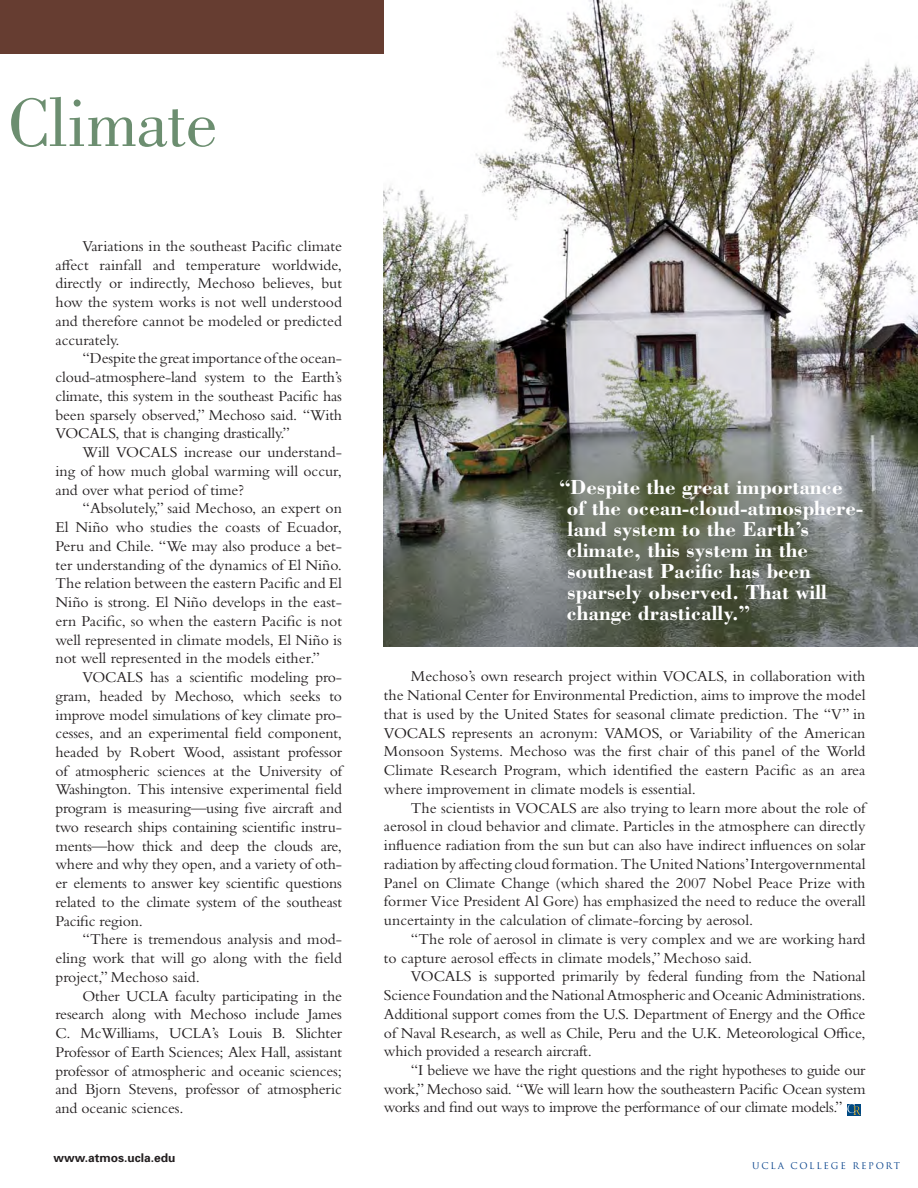
<style>
.page{position:relative;width:918px;height:1188px;background:#fff}
.page>*{position:absolute;margin:0;border:0;box-sizing:border-box;transform-origin:0 0}
.t1{font:70.5px "Bodoni";letter-spacing:-.01em;color:#6c8e70}
.t2{font:700 21px/21px "Bodoni";color:#fff}
.t3{font:15.75px/18.8px "Bembo MT Std";color:#231f20;text-align:justify}
.t4{font:700 12px "Univers";color:#231f20}
.t5{font:9px "Trajan";letter-spacing:.2em;color:#023e88}
</style>
<div class="page">
<img style="left:384px;top:0;width:534px;height:647px">
<div style="left:0;top:0;width:384px;height:54px;background:#663d31"></div>
<svg style="left:847px;top:1104px;width:14px;height:11px"></svg>
<h1 class="t1" style="left:8px;top:97px;width:211px">Climate</h1>
<p class="t3" style="left:56px;top:238px;width:288px;text-indent:27px">Variations in the southeast Pacific climate affect rainfall and temperature worldwide, directly or indirectly, Mechoso believes, but how the system works is not well understood and therefore cannot be modeled or predicted accurately.</p>
<p class="t3" style="left:56px;top:350px;width:288px;text-indent:27px">“Despite the great importance of the ocean&shy;cloud-atmosphere-land system to the Earth’s climate, this system in the southeast Pacific has been sparsely observed,” Mechoso said. “With VOCALS, that is changing drastically.”</p>
<p class="t3" style="left:56px;top:444px;width:288px;text-indent:27px">Will VOCALS increase our understand&shy;ing of how much global warming will occur, and over what period of time?</p>
<p class="t3" style="left:56px;top:500px;width:288px;text-indent:27px">“Absolutely,” said Mechoso, an expert on El Niño who studies the coasts of Ecuador, Peru and Chile. “We may also produce a bet&shy;ter understanding of the dynamics of El Niño.<br>The relation between the eastern Pacific and El Niño is strong. El Niño develops in the east&shy;ern Pacific, so when the eastern Pacific is not well represented in climate models, El Niño is not well represented in the models either.”</p>
<p class="t3" style="left:55px;top:669px;width:288px;text-indent:27px">VOCALS has a scientific modeling pro&shy;gram, headed by Mechoso, which seeks to improve model simulations of key climate pro&shy;cesses, and an experimental field component, headed by Robert Wood, assistant professor of atmospheric sciences at the University of Washington. This intensive experimental field program is measuring—using five aircraft and two research ships containing scientific instru&shy;ments—how thick and deep the clouds are, where and why they open, and a variety of oth&shy;er elements to answer key scientific questions related to the climate system of the southeast Pacific region.</p>
<p class="t3" style="left:55px;top:931px;width:288px;text-indent:27px">“There is tremendous analysis and mod&shy;eling work that will go along with the field project,” Mechoso said.</p>
<p class="t3" style="left:55px;top:988px;width:288px;text-indent:27px">Other UCLA faculty participating in the research along with Mechoso include James C. McWilliams, UCLA’s Louis B. Slichter Professor of Earth Sciences; Alex Hall, assistant professor of atmospheric and oceanic sciences; and Bjorn Stevens, professor of atmospheric and oceanic sciences.</p>
<p class="t4" style="left:54px;top:1154px;width:124px">www.atmos.ucla.edu</p>
<h2 class="t2" style="left:566px;top:478px;width:298px;text-indent:-7px">“Despite the great importance of the ocean-cloud-atmosphere&shy;land system to the Earth’s climate, this system in the southeast Pacific has been sparsely observed. That will change drastically.”</h2>
<p class="t3" style="left:384px;top:668px;width:483px;text-indent:27px">Mechoso’s own research project within VOCALS, in collaboration with the National Center for Environmental Prediction, aims to improve the model that is used by the United States for seasonal climate prediction. The “V” in VOCALS represents an acronym: VAMOS, or Variability of the American Monsoon Systems. Mechoso was the first chair of this panel of the World Climate Research Program, which identified the eastern Pacific as an area where improvement in climate models is essential.</p>
<p class="t3" style="left:384px;top:800px;width:483px;text-indent:27px">The scientists in VOCALS are also trying to learn more about the role of aerosol in cloud behavior and climate. Particles in the atmosphere can directly influence radiation from the sun but can also have indirect influences on solar radiation by affecting cloud formation. The United Nations’ Intergovernmental Panel on Climate Change (which shared the 2007 Nobel Peace Prize with former Vice President Al Gore) has emphasized the need to reduce the overall uncertainty in the calculation of climate-forcing by aerosol.</p>
<p class="t3" style="left:384px;top:931px;width:483px;text-indent:27px">“The role of aerosol in climate is very complex and we are working hard to capture aerosol effects in climate models,” Mechoso said.</p>
<p class="t3" style="left:384px;top:968px;width:483px;text-indent:27px">VOCALS is supported primarily by federal funding from the National Science Foundation and the National Atmospheric and Oceanic Administrations.<br>Additional support comes from the U.S. Department of Energy and the Office of Naval Research, as well as Chile, Peru and the U.K. Meteorological Office, which provided a research aircraft.</p>
<p class="t3" style="left:384px;top:1062px;width:483px;text-indent:27px">“I believe we have the right questions and the right hypotheses to guide our work,” Mechoso said. “We will learn how the southeastern Pacific Ocean system works and find out ways to improve the performance of our climate models.”</p>
<p class="t5" style="left:752px;top:1160px;width:149px">UCLA COLLEGE REPORT</p>
</div>
